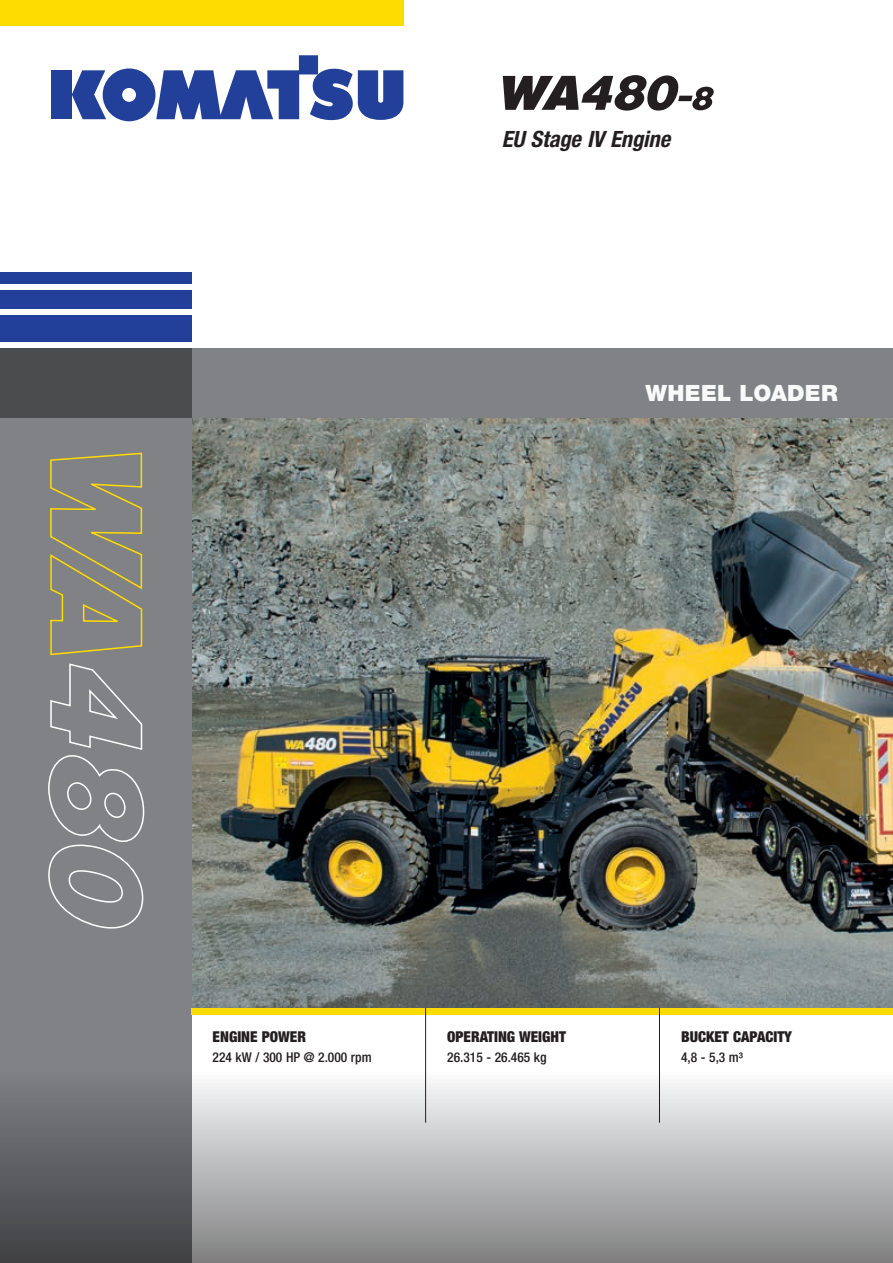
<style>
.page{position:relative;width:893px;height:1263px;background:#fff}
.page>*{position:absolute;margin:0;border:0;box-sizing:border-box;transform-origin:0 0}
.t1{font:italic 700 condensed 22.5px "Helvetica Neue LT Pro";letter-spacing:-.005em;color:#231f20}
.t2{font:900 22.5px "Helvetica Neue LT Pro";letter-spacing:.01em;color:#fff}
.t3{font:900 condensed 15px "Helvetica Neue LT Pro";color:#231f20}
.t4{font:500 condensed 13.5px "Helvetica Neue LT Pro";color:#231f20}
</style>
<div class="page">
<img style="left:192px;top:418px;width:701px;height:590px">
<div style="left:0;top:349px;width:192px;height:914px;background:#808285"></div>
<div style="left:0;top:316px;width:192px;height:26px;background:#223f99"></div>
<div style="left:0;top:290px;width:192px;height:19px;background:#223f99"></div>
<div style="left:0;top:272px;width:192px;height:12px;background:#223f99"></div>
<div style="left:0;top:0;width:404px;height:26px;background:#ffdc01"></div>
<div style="left:51px;top:70px;width:21px;height:49px;background:#223f99"></div>
<svg style="left:72px;top:55px;width:331px;height:66px"></svg>
<div style="left:191px;top:1008px;width:702px;height:6px;background:#ffdc01"></div>
<div style="left:0;top:349px;width:893px;height:69px;background:#808285"></div>
<div style="left:0;top:349px;width:192px;height:69px;background:#4b4c4d"></div>
<svg style="left:0;top:1071px;width:893px;height:192px;background:#a8a9aa"></svg>
<hr style="left:425px;top:1008px;width:1px;height:115px;background:#231f20">
<hr style="left:659px;top:1008px;width:1px;height:115px;background:#231f20">
<svg style="left:503px;top:75px;width:211px;height:36px"></svg>
<svg style="left:48px;top:663px;width:97px;height:266px"></svg>
<svg style="left:50px;top:452px;width:93px;height:204px"></svg>
<h1 class="t1" style="left:502px;top:125px;width:170px">EU Stage IV Engine</h1>
<h1 class="t2" style="left:646px;top:379px;width:194px">WHEEL LOADER</h1>
<p class="t3" style="left:213px;top:1028px;width:95px">ENGINE POWER</p>
<p class="t4" style="left:213px;top:1049px;width:161px">224 kW / 300 HP @ 2.000 rpm</p>
<p class="t3" style="left:447px;top:1028px;width:120px">OPERATING WEIGHT</p>
<p class="t4" style="left:447px;top:1049px;width:101px">26.315 - 26.465 kg</p>
<p class="t3" style="left:681px;top:1028px;width:112px">BUCKET CAPACITY</p>
<p class="t4" style="left:681px;top:1049px;width:64px">4,8 - 5,3 m³</p>
</div>
